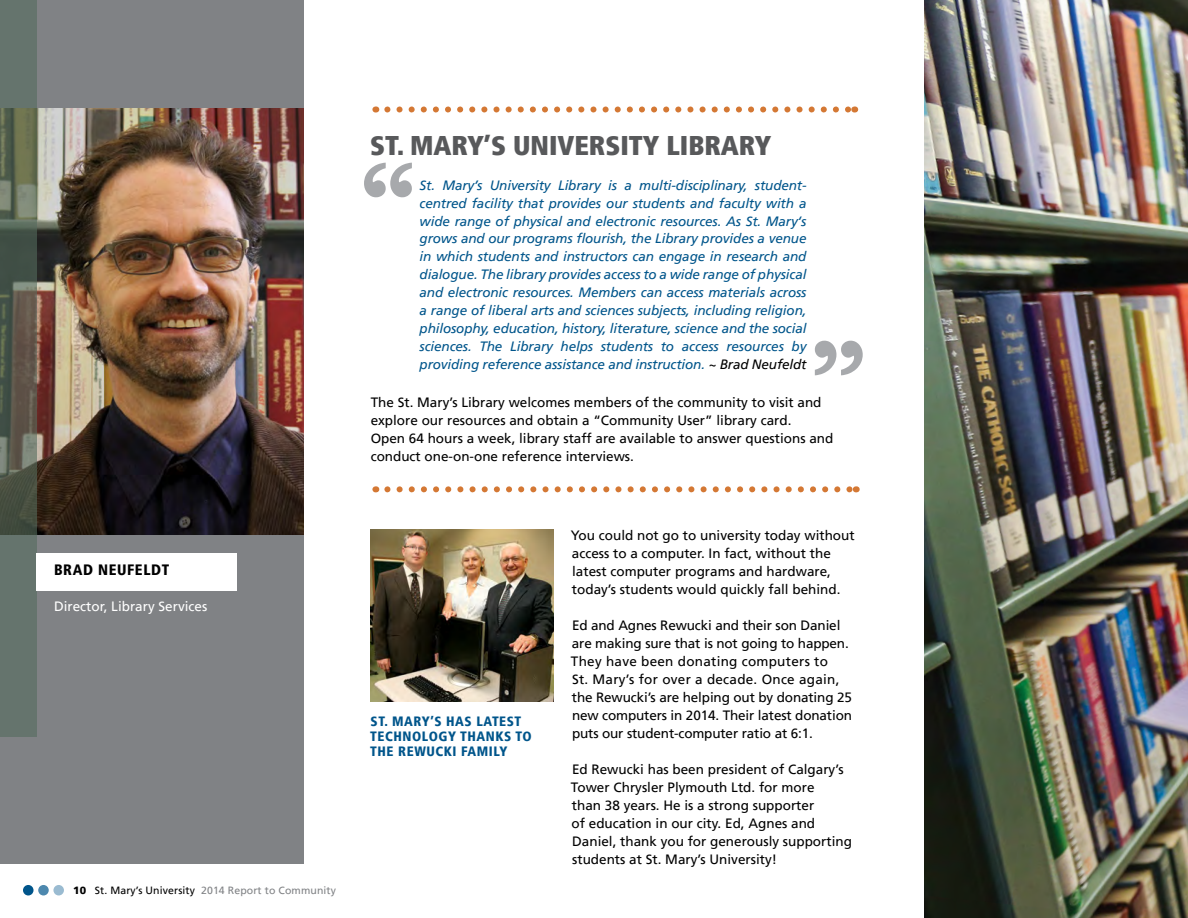
<style>
.page{position:relative;width:1188px;height:918px;background:#fff}
.page>*{position:absolute;margin:0;border:0;box-sizing:border-box;transform-origin:0 0}
.t1{font:900 condensed 27px "Frutiger LT";color:#58595b}
.t2{font:900 condensed 15px "Frutiger LT";letter-spacing:.04em;color:#000}
.t3{font:13.5px/18px "Frutiger LT";color:#000}
.t4{font:italic 13.5px/18px "Frutiger LT";letter-spacing:-.01em;color:#00558b;text-align:justify}
.t5{font:900 condensed 13.5px/15px "Frutiger LT";letter-spacing:.04em;color:#00558b}
.t6{font:13.5px "Frutiger LT";color:#fff}
.t7{font:10.5px "Frutiger LT";letter-spacing:.01em;color:#808285}
.s1{font-weight:900;color:#000}
.s2{color:#000}
</style>
<div class="page">
<div style="left:23px;top:885px;width:11px;height:11px;background:#00558b;border-radius:50%"></div>
<svg style="left:38px;top:885px;width:11px;height:11px"></svg>
<svg style="left:53px;top:885px;width:11px;height:11px"></svg>
<img style="left:924px;top:0;width:264px;height:918px">
<svg style="left:387px;top:106px;width:461px;height:6px"></svg>
<svg style="left:387px;top:486px;width:463px;height:6px"></svg>
<div style="left:0;top:0;width:304px;height:864px;background:#808285"></div>
<img style="left:37px;top:108px;width:267px;height:426px">
<svg style="left:0;top:0;width:37px;height:737px;background:#5e675b"></svg>
<div style="left:37px;top:553px;width:200px;height:38px;background:#fff"></div>
<img style="left:371px;top:530px;width:183px;height:172px">
<svg style="left:364px;top:163px;width:48px;height:34px"></svg>
<svg style="left:815px;top:341px;width:48px;height:34px"></svg>
<p class="t2" style="left:54px;top:561px;width:117px">BRAD NEUFELDT</p>
<p class="t6" style="left:54px;top:599px;width:155px">Director, Library Services</p>
<p class="t7" style="left:73px;top:885px;width:264px"><span class="s1">10</span> <span class="s2">St. Mary’s University</span> 2014 Report to Community</p>
<h1 class="t1" style="left:370px;top:129px;width:403px">ST. MARY’S UNIVERSITY LIBRARY</h1>
<p class="t4" style="left:420px;top:176px;width:388px">St. Mary’s University Library is a multi-disciplinary, student&shy;centred facility that provides our students and faculty with a wide range of physical and electronic resources. As St. Mary‘s grows and our programs flourish, the Library provides a venue in which students and instructors can engage in research and dialogue. The library provides access to a wide range of physical and electronic resources. Members can access materials across a range of liberal arts and sciences subjects, including religion, philosophy, education, history, literature, science and the social sciences. The Library helps students to access resources by providing reference assistance and instruction. <span class="s2">~ Brad Neufeldt</span></p>
<p class="t3" style="left:371px;top:393px;width:464px">The St. Mary’s Library welcomes members of the community to visit and explore our resources and obtain a “Community User” library card.<br>Open 64 hours a week, library staff are available to answer questions and conduct one-on-one reference interviews.</p>
<p class="t5" style="left:370px;top:714px;width:163px">ST. MARY’S HAS LATEST<br>TECHNOLOGY THANKS TO<br>THE REWUCKI FAMILY</p>
<p class="t3" style="left:571px;top:526px;width:285px">You could not go to university today without access to a computer. In fact, without the latest computer programs and hardware, today’s students would quickly fall behind.</p>
<p class="t3" style="left:571px;top:616px;width:283px">Ed and Agnes Rewucki and their son Daniel are making sure that is not going to happen.<br>They have been donating computers to<br>St. Mary’s for over a decade. Once again, the Rewucki’s are helping out by donating 25 new computers in 2014. Their latest donation puts our student-computer ratio at 6:1.</p>
<p class="t3" style="left:571px;top:760px;width:282px">Ed Rewucki has been president of Calgary’s Tower Chrysler Plymouth Ltd. for more<br>than 38 years. He is a strong supporter<br>of education in our city. Ed, Agnes and Daniel, thank you for generously supporting students at St. Mary’s University!</p>
</div>
